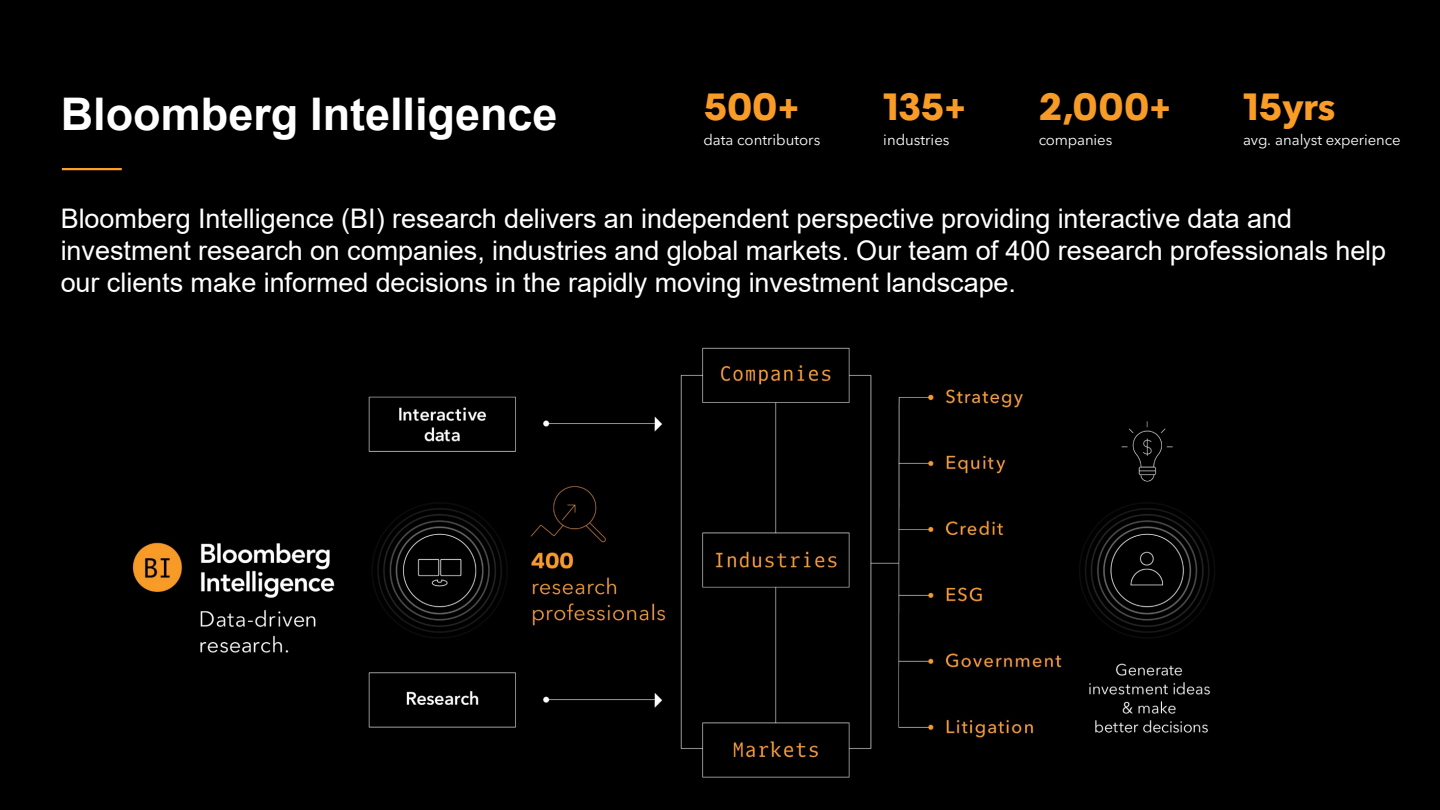
<style>
.page{position:relative;width:1440px;height:810px;background:#000}
.page>*{position:absolute;margin:0;border:0;box-sizing:border-box;transform-origin:0 0}
.t1{font:700 45px "Arial";color:#fff}
.t2{font:700 37.5px "Avenir Next P For BBG";color:#f79b27}
.t3{font:700 37.5px "Avenir Next P For BBG";letter-spacing:-.01em;color:#fa9d27}
.t4{font:700 37.5px "Avenir Next P For BBG";color:#f89c27}
.t5{font:700 37.5px "Avenir Next P For BBG";color:#f99b27}
.t6{font:27px/32.4px "Arial";letter-spacing:-.005em;color:#fff}
.t7{font:15px "Avenir Next P For BBG";letter-spacing:-.005em;color:#fff}
</style>
<div class="page">
<hr style="left:62px;top:168px;width:60px;height:2px;background:#ff9e24">
<img style="left:132px;top:347px;width:1083px;height:431px">
<h1 class="t1" style="left:61px;top:82px;width:498px">Bloomberg Intelligence</h1>
<h2 class="t5" style="left:703px;top:83px;width:98px">500+</h2>
<p class="t7" style="left:703px;top:130px;width:118px">data contributors</p>
<h2 class="t4" style="left:883px;top:83px;width:85px">135+</h2>
<p class="t7" style="left:883px;top:130px;width:68px">industries</p>
<h2 class="t2" style="left:1039px;top:83px;width:134px">2,000+</h2>
<p class="t7" style="left:1039px;top:130px;width:75px">companies</p>
<h2 class="t3" style="left:1243px;top:83px;width:94px">15yrs</h2>
<p class="t7" style="left:1243px;top:130px;width:159px">avg. analyst experience</p>
<p class="t6" style="left:61px;top:202px;width:1327px">Bloomberg Intelligence (BI) research delivers an independent perspective providing interactive data and investment research on companies, industries and global markets. Our team of 400 research professionals help our clients make informed decisions in the rapidly moving investment landscape.</p>
</div>
